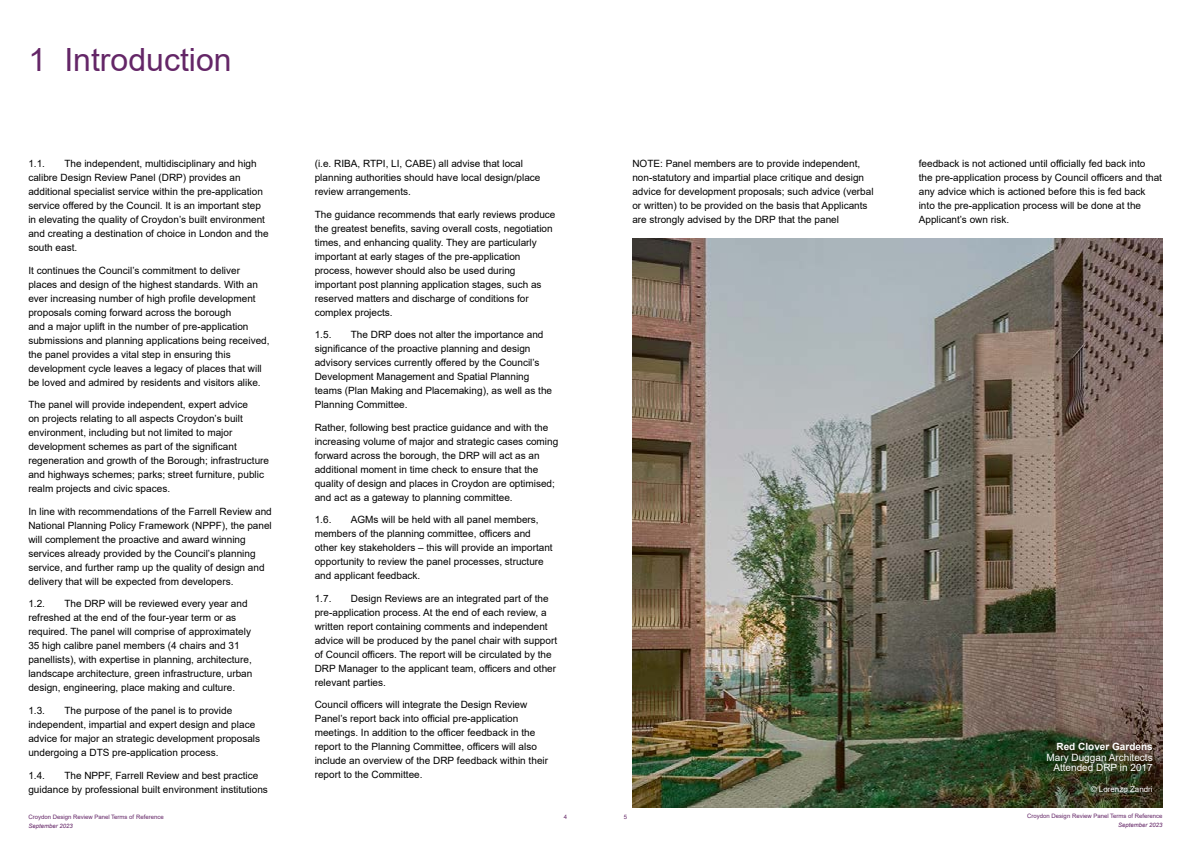
<style>
.page{position:relative;width:1191px;height:842px;background:#fff}
.page>*{position:absolute;margin:0;border:0;box-sizing:border-box;transform-origin:0 0}
.t1{font:32px "Arial";color:#642667}
.t2{font:10px/14px "Arial";color:#000}
.t3{font:10px/10.5px "Arial";color:#fff;text-align:right}
.t4{font:700 10px "Arial";color:#fff}
.t5{font:8px "Arial";color:#fff}
.t6{font:6px "Arial";color:#642667}
.t7{font:italic 6px "Arial";color:#642667}
</style>
<div class="page">
<img style="left:632px;top:239px;width:530px;height:568px">
<h1 class="t1" style="left:28px;top:38px;width:205px">1 Introduction</h1>
<p class="t2" style="left:28px;top:157px;width:18px">1.1.</p>
<p class="t2" style="left:28px;top:157px;width:242px;text-indent:36px">The independent, multidisciplinary and high calibre Design Review Panel (DRP) provides an additional specialist service within the pre-application service offered by the Council. It is an important step in elevating the quality of Croydon’s built environment and creating a destination of choice in London and the south east.</p>
<p class="t2" style="left:28px;top:263px;width:243px">It continues the Council’s commitment to deliver places and design of the highest standards. With an ever increasing number of high profile development proposals coming forward across the borough<br>and a major uplift in the number of pre-application submissions and planning applications being received, the panel provides a vital step in ensuring this development cycle leaves a legacy of places that will be loved and admired by residents and visitors alike.</p>
<p class="t2" style="left:28px;top:398px;width:242px">The panel will provide independent, expert advice<br>on projects relating to all aspects Croydon’s built environment, including but not limited to major development schemes as part of the significant regeneration and growth of the Borough; infrastructure and highways schemes; parks; street furniture, public realm projects and civic spaces.</p>
<p class="t2" style="left:28px;top:504px;width:245px">In line with recommendations of the Farrell Review and National Planning Policy Framework (NPPF), the panel will complement the proactive and award winning services already provided by the Council’s planning service, and further ramp up the quality of design and delivery that will be expected from developers.</p>
<p class="t2" style="left:28px;top:597px;width:18px">1.2.</p>
<p class="t2" style="left:28px;top:597px;width:225px;text-indent:36px">The DRP will be reviewed every year and refreshed at the end of the four-year term or as required. The panel will comprise of approximately 35 high calibre panel members (4 chairs and 31 panellists), with expertise in planning, architecture, landscape architecture, green infrastructure, urban design, engineering, place making and culture.</p>
<p class="t2" style="left:28px;top:703px;width:18px">1.3.</p>
<p class="t2" style="left:28px;top:703px;width:233px;text-indent:36px">The purpose of the panel is to provide independent, impartial and expert design and place advice for major an strategic development proposals undergoing a DTS pre-application process.</p>
<p class="t2" style="left:28px;top:768px;width:18px">1.4.</p>
<p class="t2" style="left:28px;top:768px;width:241px;text-indent:36px">The NPPF, Farrell Review and best practice guidance by professional built environment institutions</p>
<p class="t2" style="left:315px;top:157px;width:227px">(i.e. RIBA, RTPI, LI, CABE) all advise that local planning authorities should have local design/place review arrangements.</p>
<p class="t2" style="left:315px;top:207px;width:242px">The guidance recommends that early reviews produce the greatest benefits, saving overall costs, negotiation times, and enhancing quality. They are particularly important at early stages of the pre-application process, however should also be used during important post planning application stages, such as reserved matters and discharge of conditions for complex projects.</p>
<p class="t2" style="left:315px;top:328px;width:18px">1.5.</p>
<p class="t2" style="left:315px;top:328px;width:239px;text-indent:36px">The DRP does not alter the importance and significance of the proactive planning and design advisory services currently offered by the Council’s Development Management and Spatial Planning teams (Plan Making and Placemaking), as well as the Planning Committee.</p>
<p class="t2" style="left:315px;top:420px;width:245px">Rather, following best practice guidance and with the increasing volume of major and strategic cases coming forward across the borough, the DRP will act as an additional moment in time check to ensure that the quality of design and places in Croydon are optimised; and act as a gateway to planning committee.</p>
<p class="t2" style="left:315px;top:513px;width:18px">1.6.</p>
<p class="t2" style="left:315px;top:513px;width:239px;text-indent:36px">AGMs will be held with all panel members, members of the planning committee, officers and other key stakeholders – this will provide an important opportunity to review the panel processes, structure and applicant feedback.</p>
<p class="t2" style="left:315px;top:591px;width:18px">1.7.</p>
<p class="t2" style="left:315px;top:591px;width:244px;text-indent:36px">Design Reviews are an integrated part of the pre-application process. At the end of each review, a written report containing comments and independent advice will be produced by the panel chair with support of Council officers. The report will be circulated by the DRP Manager to the applicant team, officers and other relevant parties.</p>
<p class="t2" style="left:315px;top:698px;width:235px">Council officers will integrate the Design Review Panel’s report back into official pre-application meetings. In addition to the officer feedback in the report to the Planning Committee, officers will also include an overview of the DRP feedback within their report to the Committee.</p>
<p class="t2" style="left:632px;top:157px;width:243px">NOTE: Panel members are to provide independent, non-statutory and impartial place critique and design advice for development proposals; such advice (verbal or written) to be provided on the basis that Applicants are strongly advised by the DRP that the panel</p>
<p class="t2" style="left:918px;top:157px;width:245px">feedback is not actioned until officially fed back into<br>the pre-application process by Council officers and that any advice which is actioned before this is fed back into the pre-application process will be done at the Applicant’s own risk.</p>
<p class="t4" style="left:1056px;top:740px;width:98px">Red Clover Gardens</p>
<p class="t3" style="left:1046px;top:752px;width:108px">Mary Duggan Architects<br>Attended DRP in 2017</p>
<p class="t5" style="left:1090px;top:784px;width:63px">© Lorenzo Zandri</p>
<p class="t6" style="left:28px;top:813px;width:137px">Croydon Design Review Panel Terms of Reference</p>
<p class="t6" style="left:564px;top:813px;width:5px">4</p>
<p class="t6" style="left:624px;top:813px;width:5px">5</p>
<p class="t7" style="left:28px;top:822px;width:46px">September 2023</p>
<p class="t6" style="left:1027px;top:812px;width:137px">Croydon Design Review Panel Terms of Reference</p>
<p class="t7" style="left:1118px;top:821px;width:46px">September 2023</p>
</div>
